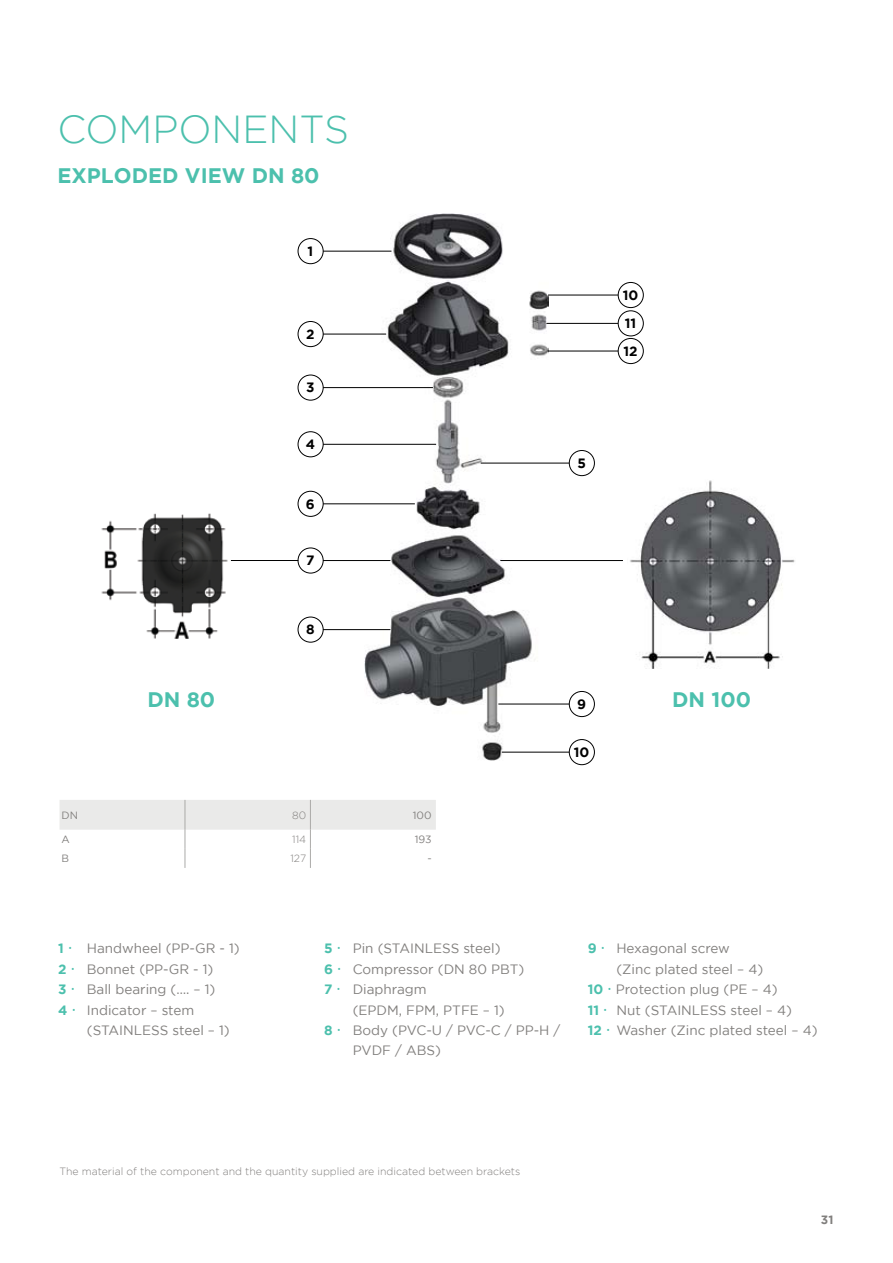
<style>
.page{position:relative;width:893px;height:1263px;background:#fff}
.page>*{position:absolute;margin:0;border:0;box-sizing:border-box;transform-origin:0 0}
.t1{font:300 39px "Gotham";color:#4cc0ad}
.t2{font:700 21px "Gotham";color:#4cc0ad}
.t3{font:13.5px/20.4px "Gotham";color:#817f7d}
.t4{font:700 13.5px "Gotham";color:#000}
.t5{font:700 13.5px "Gotham";color:#4cc0ad}
.t6{font:700 12px "Gotham";color:#817f7d}
.t7{font:300 10.5px "Gotham";color:#817f7d}
.t8{font:10.5px "Gotham";color:#817f7d}
.s1{font-weight:700;color:#4cc0ad}
</style>
<div class="page">
<img style="left:101px;top:513px;width:127px;height:126px">
<img style="left:630px;top:480px;width:165px;height:189px">
<img style="left:365px;top:213px;width:183px;height:548px">
<div style="left:298px;top:238px;width:26px;height:26px;border:1px solid #000;border-radius:50%"></div>
<div style="left:298px;top:321px;width:26px;height:26px;border:1px solid #000;border-radius:50%"></div>
<div style="left:298px;top:375px;width:26px;height:25px;border:1px solid #000;border-radius:50%"></div>
<div style="left:298px;top:431px;width:26px;height:26px;border:1px solid #000;border-radius:50%"></div>
<div style="left:298px;top:491px;width:26px;height:26px;border:1px solid #000;border-radius:50%"></div>
<div style="left:298px;top:548px;width:26px;height:25px;border:1px solid #000;border-radius:50%"></div>
<div style="left:298px;top:617px;width:26px;height:25px;border:1px solid #000;border-radius:50%"></div>
<div style="left:569px;top:691px;width:26px;height:26px;border:1px solid #000;border-radius:50%"></div>
<div style="left:569px;top:450px;width:26px;height:26px;border:1px solid #000;border-radius:50%"></div>
<div style="left:569px;top:739px;width:26px;height:26px;border:1px solid #000;border-radius:50%"></div>
<div style="left:618px;top:338px;width:26px;height:26px;border:1px solid #000;border-radius:50%"></div>
<div style="left:618px;top:310px;width:26px;height:26px;border:1px solid #000;border-radius:50%"></div>
<div style="left:618px;top:282px;width:26px;height:26px;border:1px solid #000;border-radius:50%"></div>
<hr style="left:323px;top:251px;width:68px;height:1px;background:#000">
<hr style="left:323px;top:334px;width:63px;height:1px;background:#000">
<hr style="left:323px;top:387px;width:110px;height:1px;background:#000">
<hr style="left:323px;top:444px;width:113px;height:1px;background:#000">
<hr style="left:323px;top:503px;width:92px;height:1px;background:#000">
<hr style="left:323px;top:560px;width:67px;height:1px;background:#000">
<hr style="left:500px;top:560px;width:123px;height:1px;background:#000">
<hr style="left:231px;top:560px;width:67px;height:1px;background:#000">
<hr style="left:323px;top:629px;width:67px;height:1px;background:#000">
<hr style="left:498px;top:704px;width:71px;height:1px;background:#000">
<hr style="left:481px;top:463px;width:88px;height:1px;background:#000">
<hr style="left:502px;top:752px;width:67px;height:1px;background:#000">
<hr style="left:548px;top:351px;width:70px;height:1px;background:#000">
<hr style="left:546px;top:323px;width:72px;height:1px;background:#000">
<hr style="left:548px;top:295px;width:70px;height:1px;background:#000">
<svg style="left:60px;top:800px;width:376px;height:68px"></svg>
<p class="t1" style="left:57px;top:108px;width:293px">COMPONENTS</p>
<p class="t2" style="left:57px;top:164px;width:264px">EXPLODED VIEW DN 80</p>
<p class="t4" style="left:307px;top:243px;width:7px">1</p>
<p class="t4" style="left:306px;top:326px;width:10px">2</p>
<p class="t4" style="left:306px;top:380px;width:10px">3</p>
<p class="t4" style="left:306px;top:437px;width:11px">4</p>
<p class="t4" style="left:306px;top:496px;width:10px">6</p>
<p class="t4" style="left:306px;top:553px;width:10px">7</p>
<p class="t4" style="left:306px;top:622px;width:10px">8</p>
<p class="t4" style="left:623px;top:287px;width:17px">10</p>
<p class="t4" style="left:625px;top:316px;width:13px">11</p>
<p class="t4" style="left:623px;top:343px;width:16px">12</p>
<p class="t4" style="left:577px;top:455px;width:10px">5</p>
<p class="t2" style="left:147px;top:687px;width:69px">DN 80</p>
<p class="t2" style="left:672px;top:687px;width:80px">DN 100</p>
<p class="t4" style="left:577px;top:696px;width:10px">9</p>
<p class="t8" style="left:62px;top:809px;width:18px">DN</p>
<p class="t7" style="left:292px;top:809px;width:16px">80</p>
<p class="t8" style="left:413px;top:809px;width:20px">100</p>
<p class="t8" style="left:62px;top:833px;width:10px">A</p>
<p class="t7" style="left:292px;top:834px;width:16px">114</p>
<p class="t8" style="left:415px;top:833px;width:18px">193</p>
<p class="t8" style="left:62px;top:853px;width:9px">B</p>
<p class="t7" style="left:290px;top:853px;width:17px">127</p>
<p class="t8" style="left:427px;top:853px;width:6px">-</p>
<p class="t4" style="left:574px;top:744px;width:17px">10</p>
<p class="t5" style="left:58px;top:940px;width:7px">1</p>
<p class="t3" style="left:87px;top:938px;width:154px">Handwheel (PP-GR - 1)</p>
<p class="t5" style="left:58px;top:961px;width:10px">2</p>
<p class="t3" style="left:87px;top:958px;width:128px">Bonnet (PP-GR - 1)</p>
<p class="t5" style="left:58px;top:981px;width:10px">3</p>
<p class="t3" style="left:87px;top:979px;width:130px">Ball bearing (…. – 1)</p>
<p class="t5" style="left:58px;top:1002px;width:11px">4</p>
<p class="t3" style="left:87px;top:999px;width:144px">Indicator – stem (STAINLESS steel – 1)</p>
<p class="t5" style="left:324px;top:940px;width:10px">5</p>
<p class="t3" style="left:353px;top:938px;width:149px">Pin (STAINLESS steel)</p>
<p class="t5" style="left:324px;top:961px;width:10px">6</p>
<p class="t3" style="left:353px;top:958px;width:173px">Compressor (DN 80 PBT)</p>
<p class="t5" style="left:324px;top:981px;width:10px">7</p>
<p class="t3" style="left:353px;top:979px;width:154px">Diaphragm<br>(EPDM, FPM, PTFE – 1)</p>
<p class="t5" style="left:324px;top:1022px;width:10px">8</p>
<p class="t3" style="left:353px;top:1020px;width:209px">Body (PVC-U / PVC-C / PP-H /<br>PVDF / ABS)</p>
<p class="t5" style="left:588px;top:940px;width:10px">9</p>
<p class="t3" style="left:616px;top:938px;width:115px">Hexagonal screw</p>
<p class="t3" style="left:616px;top:958px;width:148px">(Zinc plated steel – 4)</p>
<p class="t3" style="left:588px;top:979px;width:191px"><span class="s1">10</span> Protection plug (PE – 4)</p>
<p class="t5" style="left:588px;top:1002px;width:13px">11</p>
<p class="t3" style="left:588px;top:999px;width:231px;text-align:center">Nut (STAINLESS steel – 4)<br><span class="s1">12</span> Washer (Zinc plated steel – 4)</p>
<p class="t7" style="left:60px;top:1165px;width:462px">The material of the component and the quantity supplied are indicated between brackets</p>
<p class="t6" style="left:821px;top:1213px;width:14px">31</p>
</div>
